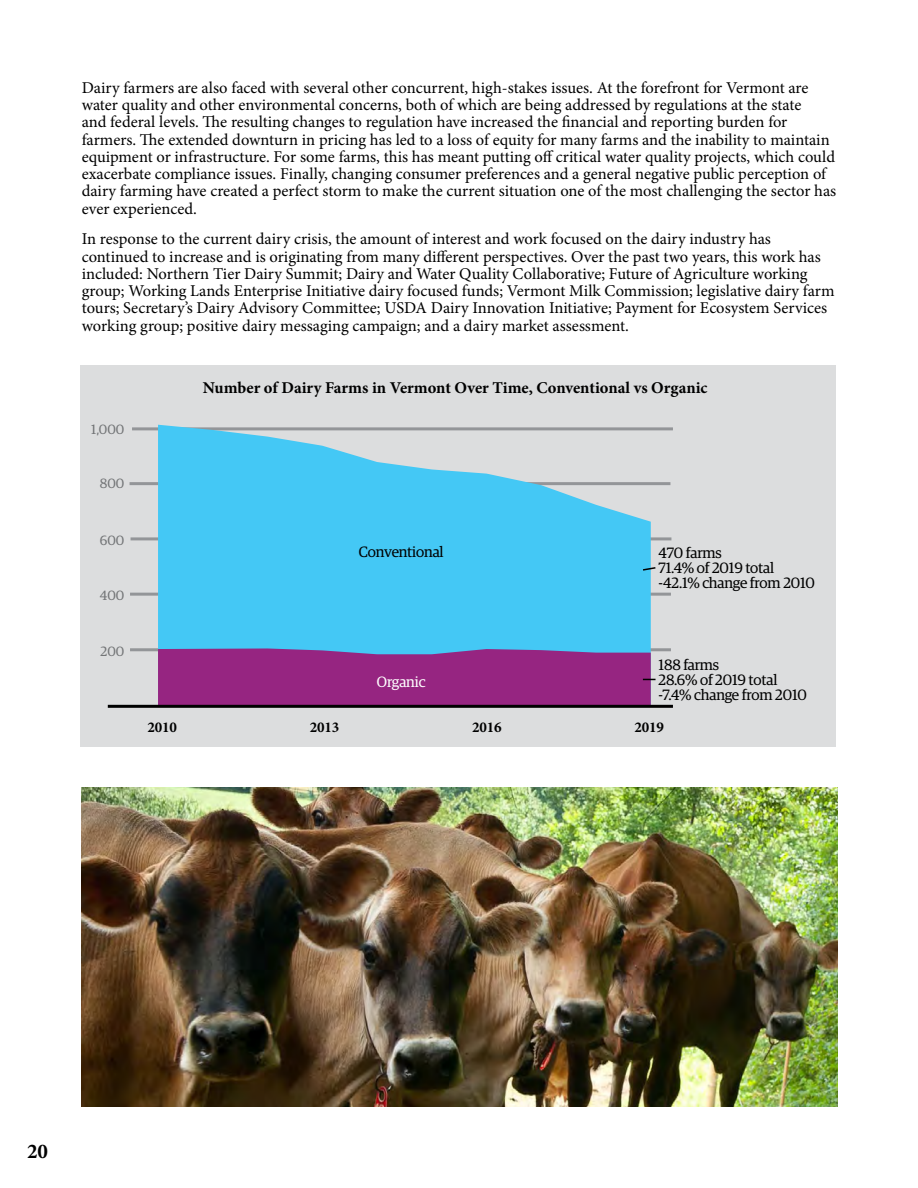
<style>
.page{position:relative;width:918px;height:1188px;background:#fff}
.page>*{position:absolute;margin:0;border:0;box-sizing:border-box;transform-origin:0 0}
.t1{font:700 21px "Minion Pro";color:#000}
.t2{font:16.5px/17.2px "Minion Pro";color:#000}
.t3{font:700 16.5px "Minion Pro";letter-spacing:-.005em;color:#000}
.t4{font:15px/15px "Guardian Egyp";letter-spacing:-.01em;color:#000}
.t5{font:700 15px "Minion Pro";letter-spacing:-.01em;color:#000}
.t6{font:15px "Guardian Egyp";letter-spacing:-.01em;color:#fff}
.t7{font:13.5px "Guardian Egyp";color:#737577}
</style>
<div class="page">
<div style="left:80px;top:365px;width:756px;height:382px;background:#dcddde"></div>
<hr style="left:130px;top:482px;width:540px;height:3px;background:#939598">
<hr style="left:130px;top:593px;width:541px;height:3px;background:#939598">
<hr style="left:132px;top:427px;width:541px;height:3px;background:#939598">
<hr style="left:130px;top:648px;width:541px;height:3px;background:#939598">
<hr style="left:131px;top:537px;width:540px;height:3px;background:#939598">
<svg style="left:158px;top:425px;width:493px;height:223px;fill:#44c8f5"></svg>
<hr style="left:108px;top:705px;width:565px;height:3px;background:#000">
<svg style="left:641px;top:566px;width:15px;height:6px"></svg>
<svg style="left:158px;top:648px;width:498px;height:57px;background:#912f87"></svg>
<img style="left:82px;top:787px;width:756px;height:320px">
<p class="t2" style="left:82px;top:79px;width:756px">Dairy farmers are also faced with several other concurrent, high-stakes issues. At the forefront for Vermont are water quality and other environmental concerns, both of which are being addressed by regulations at the state<br>and federal levels. The resulting changes to regulation have increased the financial and reporting burden for farmers. The extended downturn in pricing has led to a loss of equity for many farms and the inability to maintain equipment or infrastructure. For some farms, this has meant putting off critical water quality projects, which could exacerbate compliance issues. Finally, changing consumer preferences and a general negative public perception of dairy farming have created a perfect storm to make the current situation one of the most challenging the sector has ever experienced.</p>
<p class="t2" style="left:82px;top:231px;width:754px">In response to the current dairy crisis, the amount of interest and work focused on the dairy industry has continued to increase and is originating from many different perspectives. Over the past two years, this work has included: Northern Tier Dairy Summit; Dairy and Water Quality Collaborative; Future of Agriculture working group; Working Lands Enterprise Initiative dairy focused funds; Vermont Milk Commission; legislative dairy farm tours; Secretary’s Dairy Advisory Committee; USDA Dairy Innovation Initiative; Payment for Ecosystem Services working group; positive dairy messaging campaign; and a dairy market assessment.</p>
<p class="t7" style="left:91px;top:420px;width:35px">1,000</p>
<p class="t7" style="left:100px;top:474px;width:26px">800</p>
<p class="t7" style="left:100px;top:531px;width:26px">600</p>
<p class="t7" style="left:100px;top:586px;width:26px">400</p>
<p class="t7" style="left:100px;top:642px;width:25px">200</p>
<p class="t3" style="left:203px;top:377px;width:506px">Number of Dairy Farms in Vermont Over Time, Conventional vs Organic</p>
<p class="t4" style="left:359px;top:543px;width:86px">Conventional</p>
<p class="t6" style="left:377px;top:671px;width:50px">Organic</p>
<p class="t4" style="left:659px;top:544px;width:158px">470 farms<br>71.4% of 2019 total -42.1% change from 2010</p>
<p class="t4" style="left:659px;top:657px;width:150px">188 farms<br>28.6% of 2019 total -7.4% change from 2010</p>
<p class="t5" style="left:147px;top:717px;width:31px">2010</p>
<p class="t5" style="left:310px;top:717px;width:31px">2013</p>
<p class="t5" style="left:472px;top:717px;width:31px">2016</p>
<p class="t5" style="left:634px;top:717px;width:31px">2019</p>
<p class="t1" style="left:27px;top:1136px;width:22px">20</p>
</div>
